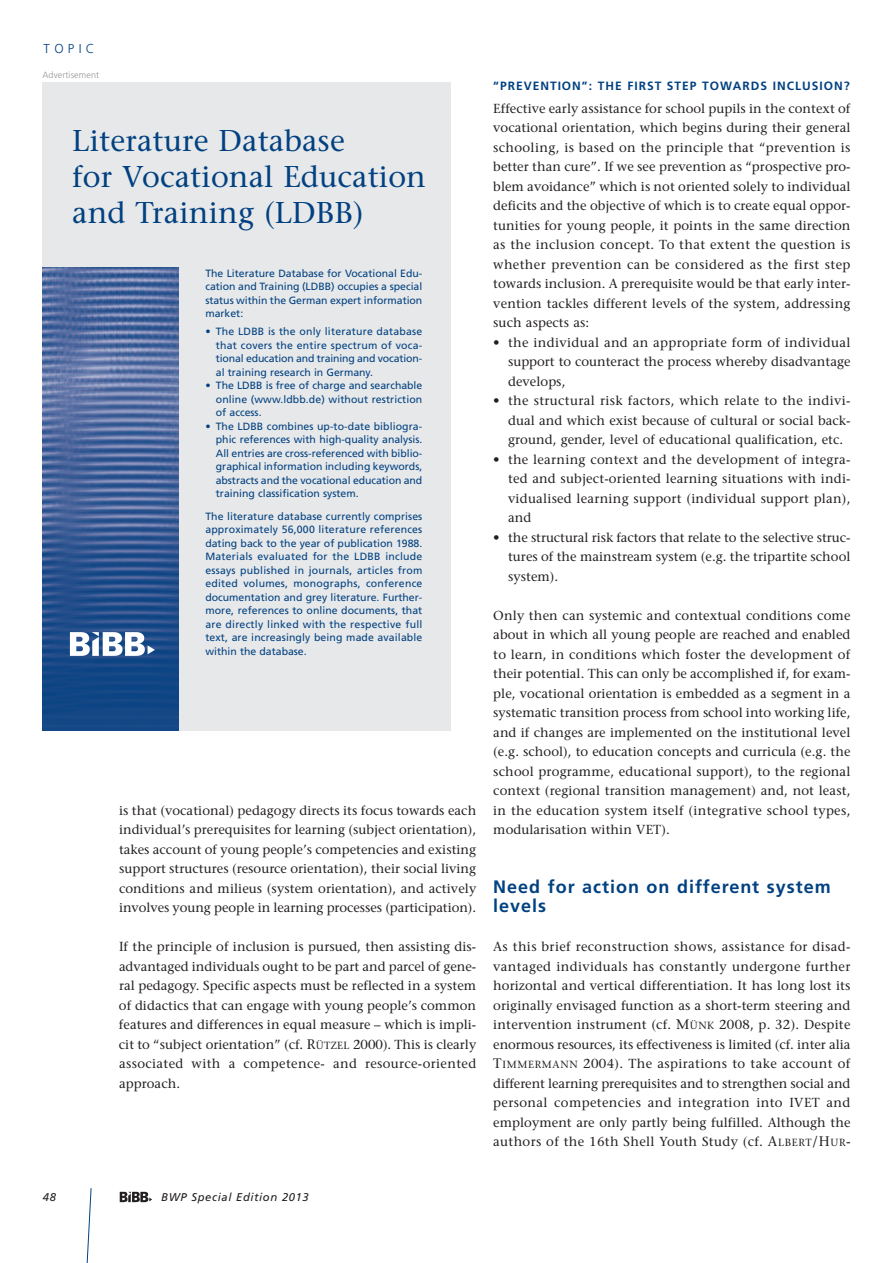
<style>
.page{position:relative;width:893px;height:1263px;background:#fff}
.page>*{position:absolute;margin:0;border:0;box-sizing:border-box;transform-origin:0 0}
.t1{font:30px/36px "Stone Serif";letter-spacing:.005em;color:#014181}
.t2{font:700 18px/19.5px "Frutiger";letter-spacing:.055em;color:#014181}
.t3{font:13.05px/19.5px "Stone Serif";letter-spacing:.005em;color:#231f20;text-align:justify}
.t4{font:300 12.9px "Frutiger";letter-spacing:.335em;color:#014181}
.t5{font:700 12px "Frutiger";letter-spacing:.08em;color:#014181}
.t6{font:italic 11.25px "Frutiger";letter-spacing:.055em;color:#231f20}
.t7{font:10.5px/13.5px "Frutiger";color:#014181;text-align:justify}
.t8{font:300 9px "Frutiger";letter-spacing:.01em;color:#939598}
.s1{font-size:13.8px}
.s2{font-size:10.35px}
</style>
<div class="page">
<svg style="left:86px;top:1188px;width:6px;height:75px"></svg>
<img style="left:119px;top:1191px;width:33px;height:12px">
<div style="left:43px;top:83px;width:408px;height:648px;background:#e7e8e9"></div>
<img style="left:43px;top:268px;width:136px;height:463px">
<img style="left:70px;top:631px;width:85px;height:26px">
<p class="t4" style="left:44px;top:44px;width:52px">TOPIC</p>
<p class="t8" style="left:43px;top:72px;width:58px">Advertisement</p>
<h1 class="t1" style="left:72px;top:125px;width:355px">Literature Database<br>for Vocational Education and Training (LDBB)</h1>
<p class="t7" style="left:205px;top:267px;width:219px">The Literature Database for Vocational Edu&shy;cation and Training (LDBB) occupies a special status within the German expert information market:</p>
<p class="t7" style="left:216px;top:326px;width:208px;text-indent:-10px">• The LDBB is the only literature database that covers the entire spectrum of voca&shy;tional education and training and vocation&shy;al training research in Germany.</p>
<p class="t7" style="left:216px;top:380px;width:208px;text-indent:-10px">• The LDBB is free of charge and searchable online (www.ldbb.de) without restriction of access.</p>
<p class="t7" style="left:216px;top:420px;width:208px;text-indent:-10px">• The LDBB combines up-to-date bibliogra&shy;phic references with high-quality analysis.<br>All entries are cross-referenced with biblio&shy;graphical information including keywords, abstracts and the vocational education and training classification system.</p>
<p class="t7" style="left:205px;top:510px;width:219px">The literature database currently comprises approximately 56,000 literature references dating back to the year of publication 1988.<br>Materials evaluated for the LDBB include essays published in journals, articles from edited volumes, monographs, conference documentation and grey literature. Further&shy;more, references to online documents, that are directly linked with the respective full text, are increasingly being made available within the database.</p>
<p class="t3" style="left:119px;top:802px;width:359px">is that (vocational) pedagogy directs its focus towards each individual’s prerequisites for learning (subject orientation), takes account of young people’s competencies and existing support structures (resource orientation), their social living conditions and milieus (system orientation), and actively involves young people in learning processes (participation).</p>
<p class="t3" style="left:119px;top:938px;width:359px">If the principle of inclusion is pursued, then assisting dis&shy;advantaged individuals ought to be part and parcel of gene&shy;ral pedagogy. Specific aspects must be reflected in a system of didactics that can engage with young people’s common features and differences in equal measure – which is impli&shy;cit to “subject orientation” (cf. <span class="s1">R</span><span class="s2">ÜTZEL</span> 2000). This is clearly associated with a competence- and resource-oriented approach.</p>
<p class="t5" style="left:493px;top:81px;width:358px">“PREVENTION”: THE FIRST STEP TOWARDS INCLUSION?</p>
<p class="t3" style="left:493px;top:100px;width:359px">Effective early assistance for school pupils in the context of vocational orientation, which begins during their general schooling, is based on the principle that “prevention is better than cure”. If we see prevention as “prospective pro&shy;blem avoidance” which is not oriented solely to individual deficits and the objective of which is to create equal oppor&shy;tunities for young people, it points in the same direction as the inclusion concept. To that extent the question is whether prevention can be considered as the first step towards inclusion. A prerequisite would be that early inter&shy;vention tackles different levels of the system, addressing such aspects as:</p>
<p class="t3" style="left:508px;top:334px;width:344px;text-indent:-15px">• the individual and an appropriate form of individual support to counteract the process whereby disadvantage develops,</p>
<p class="t3" style="left:508px;top:392px;width:344px;text-indent:-15px">• the structural risk factors, which relate to the indivi&shy;dual and which exist because of cultural or social back&shy;ground, gender, level of educational qualification, etc.</p>
<p class="t3" style="left:508px;top:451px;width:344px;text-indent:-15px">• the learning context and the development of integra&shy;ted and subject-oriented learning situations with indi&shy;vidualised learning support (individual support plan), and</p>
<p class="t3" style="left:508px;top:529px;width:344px;text-indent:-15px">• the structural risk factors that relate to the selective struc&shy;tures of the mainstream system (e.g. the tripartite school system).</p>
<p class="t3" style="left:493px;top:607px;width:359px">Only then can systemic and contextual conditions come about in which all young people are reached and enabled to learn, in conditions which foster the development of their potential. This can only be accomplished if, for exam&shy;ple, vocational orientation is embedded as a segment in a systematic transition process from school into working life, and if changes are implemented on the institutional level (e.g. school), to education concepts and curricula (e.g. the school programme, educational support), to the regional context (regional transition management) and, not least, in the education system itself (integrative school types, modularisation within VET).</p>
<h2 class="t2" style="left:493px;top:878px;width:339px">Need for action on different system levels</h2>
<p class="t3" style="left:493px;top:938px;width:359px">As this brief reconstruction shows, assistance for disad&shy;vantaged individuals has constantly undergone further horizontal and vertical differentiation. It has long lost its originally envisaged function as a short-term steering and intervention instrument (cf. <span class="s1">M</span><span class="s2">ÜNK</span> 2008, p. 32). Despite enormous resources, its effectiveness is limited (cf. inter alia <span class="s1">T</span><span class="s2">IMMERMANN</span> 2004). The aspirations to take account of different learning prerequisites and to strengthen social and personal competencies and integration into IVET and employment are only partly being fulfilled. Although the authors of the 16th Shell Youth Study (cf. <span class="s1">A</span><span class="s2">LBERT</span><span class="s1">/H</span><span class="s2">UR</span><span class="s1">-</span></p>
<p class="t6" style="left:43px;top:1192px;width:15px">48</p>
<p class="t6" style="left:161px;top:1192px;width:149px">BWP Special Edition 2013</p>
</div>
